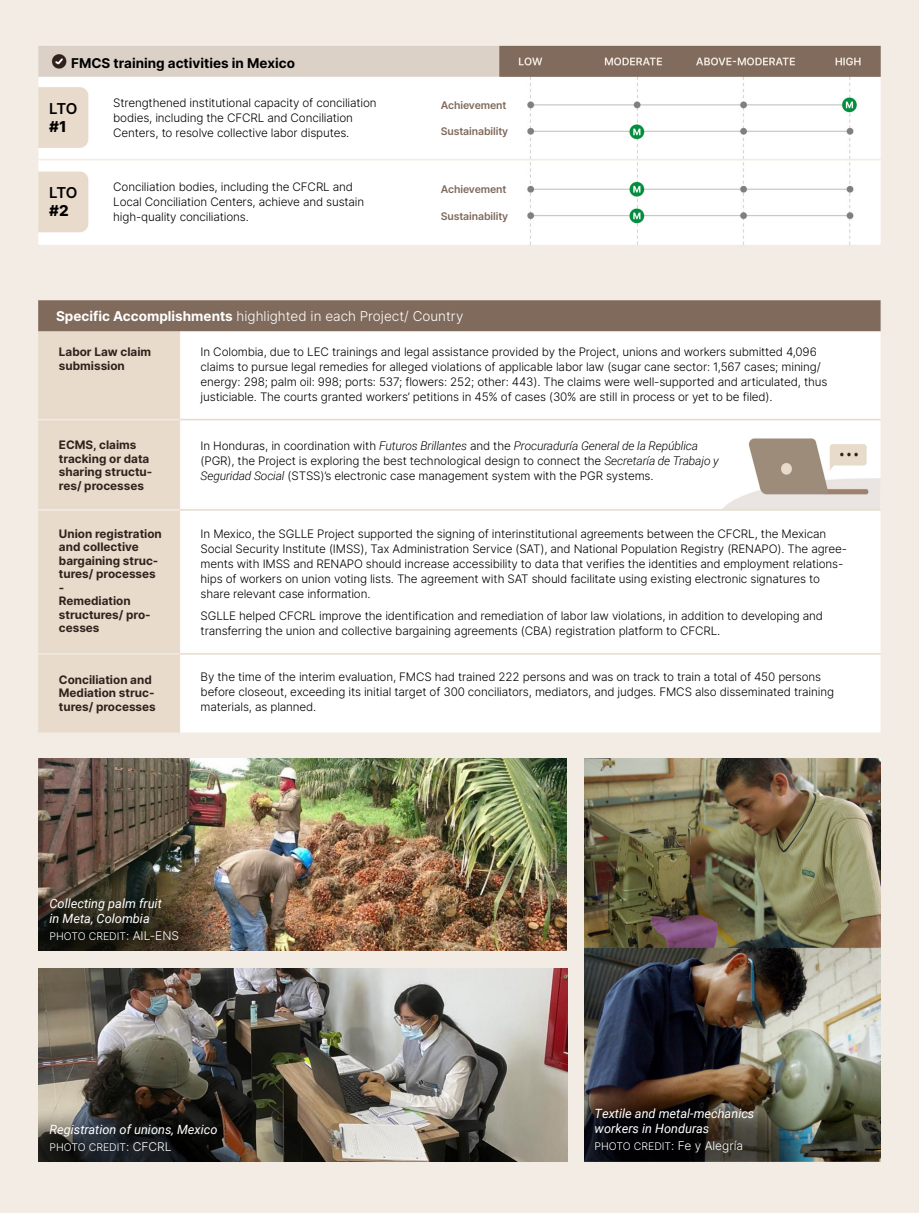
<style>
.page{position:relative;width:919px;height:1213px;background:#fff}
.page>*{position:absolute;margin:0;border:0;box-sizing:border-box;transform-origin:0 0}
.t1{font:600 15px "Inter";letter-spacing:-.065em;color:#000}
.t2{font:800 15px "Inter";color:#000}
.t3{font:300 13.5px "Inter";color:#fff}
.t4{font:700 13.5px "Inter";color:#000}
.t5{font:italic 12.75px/15px "Roboto";color:#fff}
.t6{font:italic 300 12px "Roboto";letter-spacing:-.01em;color:#000}
.t7{font:300 11.7px/15px "Inter";letter-spacing:-.01em;color:#000}
.t8{font:700 11.7px/13.5px "Inter";color:#33211e}
.t9{font:300 10.5px "Inter";color:#fff}
.t10{font:600 10.5px "Inter";letter-spacing:-.01em;color:#806a5c}
.s1{font-weight:700}
.s2{font-family:"Inter";font-style:normal;font-size:11.7px}
.s3{font-family:"Roboto";font-style:italic;font-size:12px}
.s4{font-size:12px}
</style>
<div class="page">
<img style="left:0;top:0;width:918px;height:1212px">
<img style="left:38px;top:758px;width:528px;height:192px">
<img style="left:585px;top:758px;width:295px;height:403px">
<img style="left:38px;top:968px;width:529px;height:193px">
<p class="t4" style="left:71px;top:54px;width:225px">FMCS training activities in Mexico</p>
<p class="t1" style="left:49px;top:98px;width:30px">LTO</p>
<p class="t2" style="left:49px;top:116px;width:19px">#1</p>
<p class="t7" style="left:113px;top:95px;width:265px">Strengthened institutional capacity of conciliation bodies, including the CFCRL and Conciliation<br>Centers, to resolve collective labor disputes.</p>
<p class="t10" style="left:441px;top:97px;width:67px">Achievement</p>
<p class="t10" style="left:441px;top:124px;width:69px">Sustainability</p>
<p class="t1" style="left:49px;top:182px;width:30px">LTO</p>
<p class="t2" style="left:49px;top:200px;width:21px">#2</p>
<p class="t7" style="left:113px;top:179px;width:252px">Conciliation bodies, including the CFCRL and<br>Local Conciliation Centers, achieve and sustain high-quality conciliations.</p>
<p class="t10" style="left:441px;top:182px;width:67px">Achievement</p>
<p class="t10" style="left:441px;top:208px;width:69px">Sustainability</p>
<p class="t3" style="left:56px;top:306px;width:408px"><span class="s1">Specific Accomplishments</span> highlighted in each Project/ Country</p>
<p class="t8" style="left:59px;top:345px;width:94px">Labor Law claim submission</p>
<p class="t7" style="left:200px;top:344px;width:628px">In Colombia, due to LEC trainings and legal assistance provided by the Project, unions and workers submitted 4,096 claims to pursue legal remedies for alleged violations of applicable labor law (sugar cane sector: 1,567 cases; mining/ energy: 298; palm oil: 998; ports: 537; flowers: 252; other: 443). The claims were well-supported and articulated, thus justiciable. The courts granted workers’ petitions in 45% of cases (30% are still in process or yet to be filed).</p>
<p class="t8" style="left:59px;top:438px;width:95px">ECMS, claims tracking or data sharing structu&shy;res/ processes</p>
<p class="t6" style="left:200px;top:437px;width:499px"><span class="s2">In Honduras, in coordination with</span> Futuros Brillantes <span class="s2">and the</span> Procuraduría General de la República</p>
<p class="t7" style="left:200px;top:452px;width:519px">(PGR), the Project is exploring the best technological design to connect the <span class="s3">Secretaría de Trabajo y<br>Seguridad Social</span> (STSS)’s electronic case management system with the PGR systems.</p>
<p class="t8" style="left:59px;top:526px;width:104px">Union registration and collective bargaining struc&shy;tures/ processes -<br>Remediation structures/ pro&shy;cesses</p>
<p class="t7" style="left:201px;top:526px;width:648px">In Mexico, the SGLLE Project supported the signing of interinstitutional agreements between the CFCRL, the Mexican Social Security Institute (IMSS), Tax Administration Service (SAT), and National Population Registry (RENAPO). The agree&shy;ments with IMSS and RENAPO should increase accessibility to data that verifies the identities and employment relations&shy;hips of workers on union voting lists. The agreement with SAT should facilitate using existing electronic signatures to share relevant case information.</p>
<p class="t7" style="left:201px;top:608px;width:623px">SGLLE helped CFCRL improve the identification and remediation of labor law violations, in addition to developing and transferring the union and collective bargaining agreements (CBA) registration platform to CFCRL.</p>
<p class="t8" style="left:59px;top:672px;width:98px">Conciliation and<br>Mediation struc&shy;tures/ processes</p>
<p class="t7" style="left:201px;top:669px;width:635px">By the time of the interim evaluation, FMCS had trained 222 persons and was on track to train a total of 450 persons before closeout, exceeding its initial target of 300 conciliators, mediators, and judges. FMCS also disseminated training materials, as planned.</p>
<p class="t5" style="left:50px;top:895px;width:114px">Collecting palm fruit in Meta, Colombia</p>
<p class="t9" style="left:50px;top:928px;width:131px">PHOTO CREDIT<span class="s4">: AIL-ENS</span></p>
<p class="t5" style="left:50px;top:1121px;width:169px">Registration of unions, Mexico</p>
<p class="t9" style="left:50px;top:1139px;width:123px">PHOTO CREDIT<span class="s4">: CFCRL</span></p>
<p class="t5" style="left:594px;top:1105px;width:161px">Textile and metal-mechanics workers in Honduras</p>
<p class="t9" style="left:594px;top:1138px;width:150px">PHOTO CREDIT<span class="s4">: Fe y Alegría</span></p>
</div>
